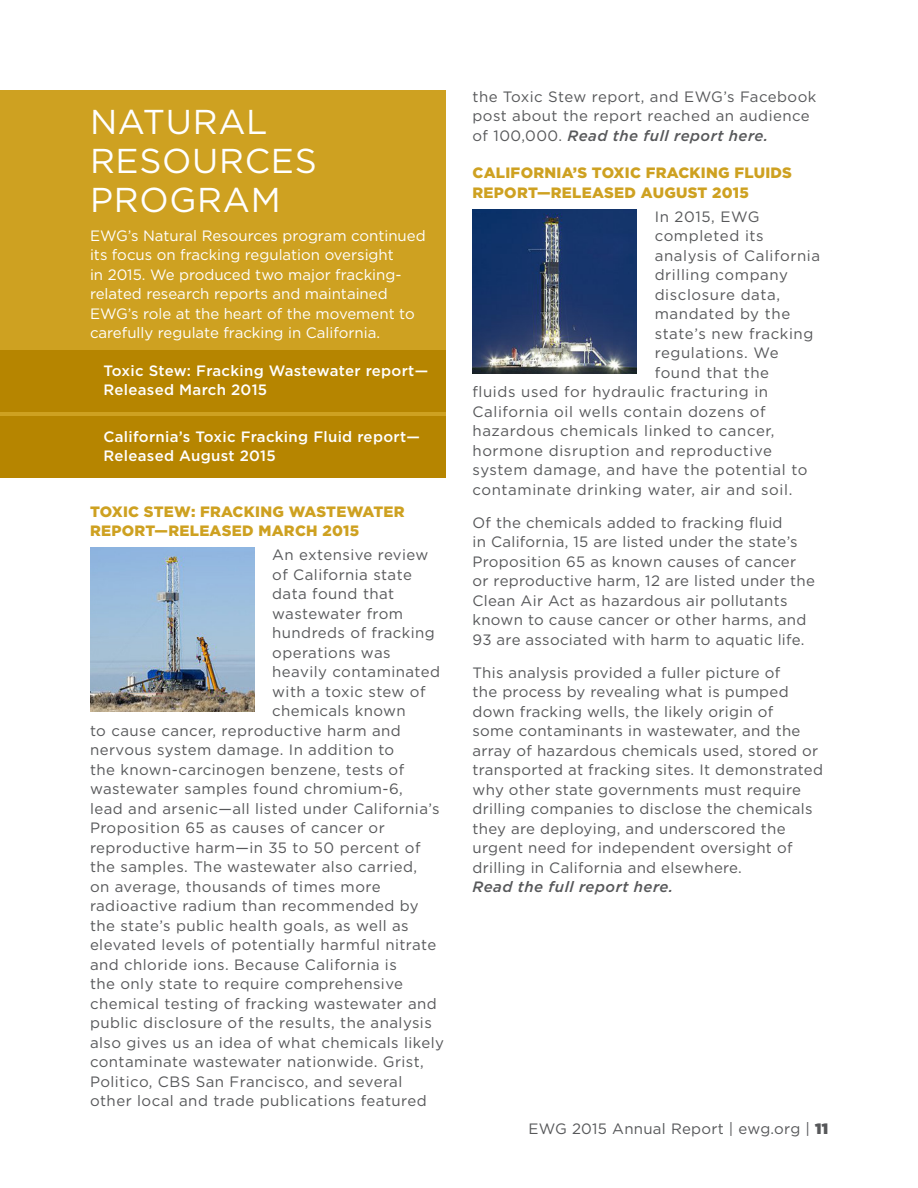
<style>
.page{position:relative;width:918px;height:1188px;background:#fff}
.page>*{position:absolute;margin:0;border:0;box-sizing:border-box;transform-origin:0 0}
.Section_Title{font:34.5px/39px "Gotham";letter-spacing:.02em;color:#fff}
.body{font:15px/19.5px "Gotham";letter-spacing:.03em;color:#57585a}
.color_body{font:15px/19.5px "Gotham";color:#fff}
.Sub_Sub_Titles{font:900 15px/19.5px "Gotham";letter-spacing:.02em;color:#cea121}
.color_list{font:500 15px/19.5px "Gotham";letter-spacing:.02em;color:#fff}
.s1{font-weight:500;font-style:italic}
.s2{font-weight:900}
</style>
<div class="page">
<div style="left:0;top:90px;width:446px;height:378px;background:#cea121"></div>
<div style="left:0;top:416px;width:446px;height:61px;background:#b68500"></div>
<div style="left:0;top:350px;width:446px;height:61px;background:#b68500"></div>
<img style="left:90px;top:548px;width:164px;height:164px">
<img style="left:472px;top:210px;width:165px;height:164px">
<p class="Section_Title" style="left:90px;top:102px;width:228px">NATURAL<br>RESOURCES<br>PROGRAM</p>
<p class="color_body" style="left:90px;top:225px;width:337px">EWG’s Natural Resources program continued its focus on fracking regulation oversight<br>in 2015. We produced two major fracking&shy;related research reports and maintained EWG’s role at the heart of the movement to carefully regulate fracking in California.</p>
<p class="color_list" style="left:104px;top:360px;width:326px">Toxic Stew: Fracking Wastewater report—<br>Released March 2015</p>
<p class="color_list" style="left:104px;top:426px;width:318px">California’s Toxic Fracking Fluid report—<br>Released August 2015</p>
<p class="Sub_Sub_Titles" style="left:90px;top:501px;width:316px">TOXIC STEW: FRACKING WASTEWATER<br>REPORT—RELEASED MARCH 2015</p>
<p class="body" style="left:272px;top:545px;width:158px">An extensive review</p>
<p class="body" style="left:272px;top:564px;width:141px">of California state</p>
<p class="body" style="left:272px;top:584px;width:124px">data found that</p>
<p class="body" style="left:272px;top:603px;width:132px">wastewater from</p>
<p class="body" style="left:272px;top:623px;width:164px">hundreds of fracking</p>
<p class="body" style="left:272px;top:642px;width:120px">operations was</p>
<p class="body" style="left:272px;top:662px;width:169px">heavily contaminated</p>
<p class="body" style="left:272px;top:681px;width:155px">with a toxic stew of</p>
<p class="body" style="left:272px;top:701px;width:135px">chemicals known</p>
<p class="body" style="left:90px;top:720px;width:312px">to cause cancer, reproductive harm and</p>
<p class="body" style="left:90px;top:740px;width:306px">nervous system damage. In addition to</p>
<p class="body" style="left:90px;top:759px;width:316px">the known-carcinogen benzene, tests of</p>
<p class="body" style="left:90px;top:779px;width:314px">wastewater samples found chromium-6,</p>
<p class="body" style="left:90px;top:798px;width:351px">lead and arsenic—all listed under California’s</p>
<p class="body" style="left:90px;top:818px;width:296px">Proposition 65 as causes of cancer or</p>
<p class="body" style="left:90px;top:837px;width:332px">reproductive harm—in 35 to 50 percent of</p>
<p class="body" style="left:90px;top:857px;width:329px">the samples. The wastewater also carried,</p>
<p class="body" style="left:90px;top:876px;width:292px">on average, thousands of times more</p>
<p class="body" style="left:90px;top:896px;width:330px">radioactive radium than recommended by</p>
<p class="body" style="left:90px;top:915px;width:320px">the state’s public health goals, as well as</p>
<p class="body" style="left:90px;top:935px;width:348px">elevated levels of potentially harmful nitrate</p>
<p class="body" style="left:90px;top:954px;width:308px">and chloride ions. Because California is</p>
<p class="body" style="left:90px;top:974px;width:315px">the only state to require comprehensive</p>
<p class="body" style="left:90px;top:993px;width:348px">chemical testing of fracking wastewater and</p>
<p class="body" style="left:90px;top:1013px;width:343px">public disclosure of the results, the analysis</p>
<p class="body" style="left:90px;top:1032px;width:356px">also gives us an idea of what chemicals likely</p>
<p class="body" style="left:90px;top:1052px;width:335px">contaminate wastewater nationwide. Grist,</p>
<p class="body" style="left:90px;top:1071px;width:314px">Politico, CBS San Francisco, and several</p>
<p class="body" style="left:90px;top:1091px;width:338px">other local and trade publications featured</p>
<p class="body" style="left:472px;top:87px;width:345px">the Toxic Stew report, and EWG’s Facebook post about the report reached an audience of 100,000. <span class="s1">Read the full report here.</span></p>
<p class="Sub_Sub_Titles" style="left:472px;top:163px;width:321px">CALIFORNIA’S TOXIC FRACKING FLUIDS<br>REPORT—RELEASED AUGUST 2015</p>
<p class="body" style="left:655px;top:207px;width:106px">In 2015, EWG</p>
<p class="body" style="left:655px;top:226px;width:110px">completed its</p>
<p class="body" style="left:655px;top:246px;width:167px">analysis of California</p>
<p class="body" style="left:655px;top:265px;width:135px">drilling company</p>
<p class="body" style="left:655px;top:285px;width:127px">disclosure data,</p>
<p class="body" style="left:655px;top:304px;width:137px">mandated by the</p>
<p class="body" style="left:655px;top:324px;width:160px">state’s new fracking</p>
<p class="body" style="left:655px;top:343px;width:125px">regulations. We</p>
<p class="body" style="left:655px;top:363px;width:116px">found that the</p>
<p class="body" style="left:472px;top:382px;width:297px">fluids used for hydraulic fracturing in</p>
<p class="body" style="left:472px;top:402px;width:295px">California oil wells contain dozens of</p>
<p class="body" style="left:472px;top:421px;width:303px">hazardous chemicals linked to cancer,</p>
<p class="body" style="left:472px;top:441px;width:301px">hormone disruption and reproductive</p>
<p class="body" style="left:472px;top:460px;width:337px">system damage, and have the potential to</p>
<p class="body" style="left:472px;top:480px;width:321px">contaminate drinking water, air and soil.</p>
<p class="body" style="left:472px;top:513px;width:344px">Of the chemicals added to fracking fluid<br>in California, 15 are listed under the state’s Proposition 65 as known causes of cancer or reproductive harm, 12 are listed under the Clean Air Act as hazardous air pollutants known to cause cancer or other harms, and 93 are associated with harm to aquatic life.</p>
<p class="body" style="left:472px;top:663px;width:352px">This analysis provided a fuller picture of<br>the process by revealing what is pumped down fracking wells, the likely origin of<br>some contaminants in wastewater, and the array of hazardous chemicals used, stored or transported at fracking sites. It demonstrated why other state governments must require drilling companies to disclose the chemicals they are deploying, and underscored the urgent need for independent oversight of drilling in California and elsewhere.<br><span class="s1">Read the full report here.</span></p>
<p class="body" style="left:528px;top:1119px;width:301px">EWG 2015 Annual Report | ewg.org | <span class="s2">11</span></p>
</div>
